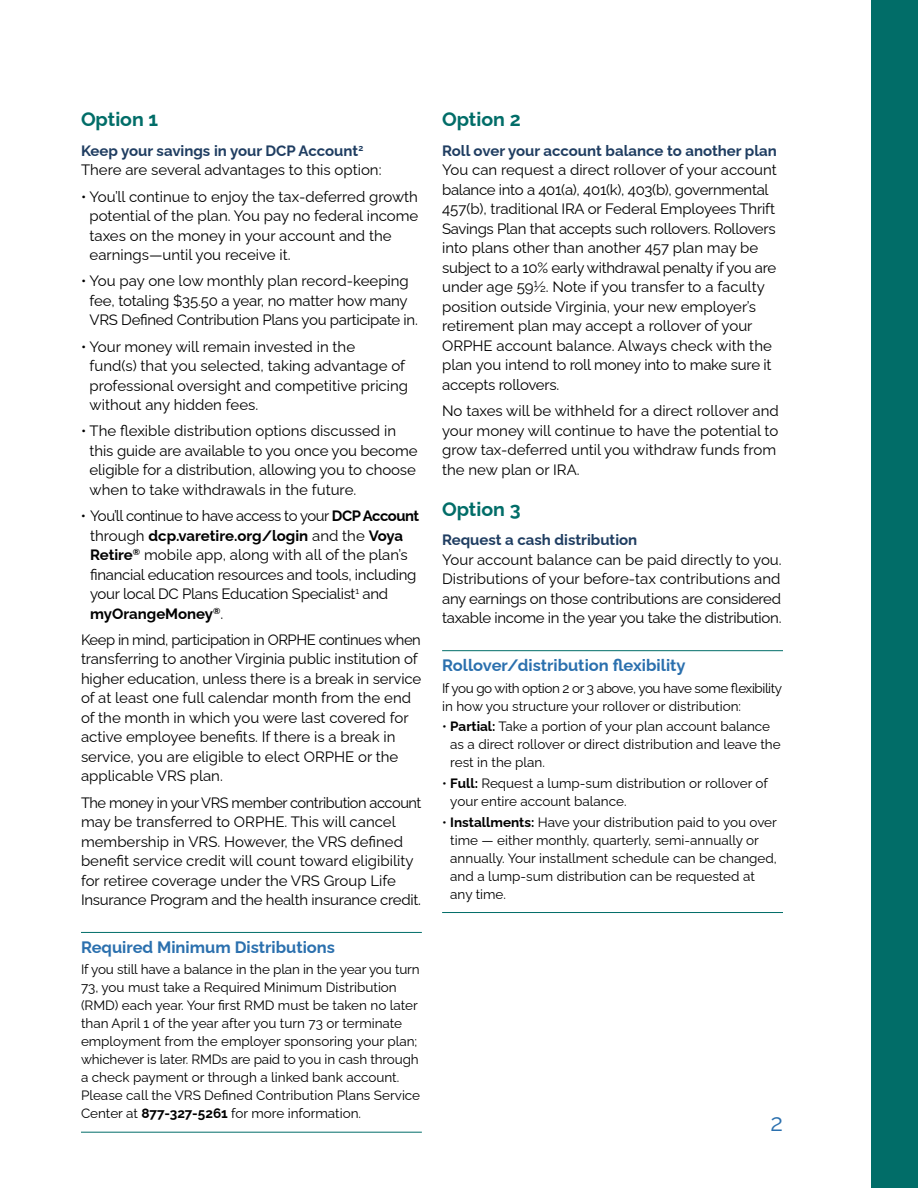
<style>
.page{position:relative;width:918px;height:1188px;background:#fff}
.page>*{position:absolute;margin:0;border:0;box-sizing:border-box;transform-origin:0 0}
.t1{font:24px "Raleway";color:#2b70ae}
.t2{font:700 19.5px "Raleway";color:#016d68}
.t3{font:700 16.5px "Raleway";color:#2b70ae}
.t4{font:15px/19.5px "Raleway";letter-spacing:-.01em;color:#000}
.t5{font:700 15px "Raleway";color:#1f3d61}
.t6{font:13.5px/18px "Raleway";color:#000}
.t7{font:13.5px/18px "Raleway";letter-spacing:-.02em;color:#000}
.s1{font-weight:700;color:#1f3d61}
.s2{font-weight:700}
</style>
<div class="page">
<hr style="left:81px;top:932px;width:341px;height:1px;background:#016d68">
<hr style="left:81px;top:1132px;width:341px;height:1px;background:#016d68">
<hr style="left:442px;top:650px;width:341px;height:1px;background:#016d68">
<hr style="left:442px;top:912px;width:341px;height:1px;background:#016d68">
<div style="left:872px;top:0;width:46px;height:1188px;background:#016d68"></div>
<h2 class="t2" style="left:81px;top:104px;width:79px">Option 1</h2>
<p class="t4" style="left:81px;top:139px;width:302px"><span class="s1">Keep your savings in your DCP Account</span><sup>2<br></sup>There are several advantages to this option:</p>
<p class="t4" style="left:90px;top:185px;width:330px;text-indent:-9px">• You’ll continue to enjoy the tax-deferred growth potential of the plan. You pay no federal income taxes on the money in your account and the earnings—until you receive it.</p>
<p class="t4" style="left:90px;top:270px;width:330px;text-indent:-9px">• You pay one low monthly plan record-keeping fee, totaling $35.50 a year, no matter how many<br>VRS Defined Contribution Plans you participate in.</p>
<p class="t4" style="left:90px;top:335px;width:320px;text-indent:-9px">• Your money will remain invested in the<br>fund(s) that you selected, taking advantage of professional oversight and competitive pricing without any hidden fees.</p>
<p class="t4" style="left:90px;top:420px;width:329px;text-indent:-9px">• The flexible distribution options discussed in this guide are available to you once you become eligible for a distribution, allowing you to choose when to take withdrawals in the future.</p>
<p class="t4" style="left:90px;top:504px;width:331px;text-indent:-9px">• You’ll continue to have access to your <span class="s2">DCP Account </span>through <span class="s2">dcp.varetire.org/login</span> and the <span class="s2">Voya Retire</span><sup>®</sup> mobile app, along with all of the plan’s financial education resources and tools, including your local DC Plans Education Specialist<sup>1</sup> and <span class="s2">myOrangeMoney</span><sup>®</sup>.</p>
<p class="t4" style="left:81px;top:628px;width:342px">Keep in mind, participation in ORPHE continues when transferring to another Virginia public institution of higher education, unless there is a break in service of at least one full calendar month from the end of the month in which you were last covered for active employee benefits. If there is a break in service, you are eligible to elect ORPHE or the applicable VRS plan.</p>
<p class="t4" style="left:81px;top:791px;width:342px">The money in your VRS member contribution account may be transferred to ORPHE. This will cancel membership in VRS. However, the VRS defined benefit service credit will count toward eligibility for retiree coverage under the VRS Group Life Insurance Program and the health insurance credit.</p>
<p class="t3" style="left:81px;top:934px;width:256px">Required Minimum Distributions</p>
<p class="t6" style="left:81px;top:959px;width:341px">If you still have a balance in the plan in the year you turn 73, you must take a Required Minimum Distribution (RMD) each year. Your first RMD must be taken no later than April 1 of the year after you turn 73 or terminate employment from the employer sponsoring your plan; whichever is later. RMDs are paid to you in cash through a check payment or through a linked bank account.<br>Please call the VRS Defined Contribution Plans Service Center at <span class="s2">877-327-5261</span> for more information.</p>
<h2 class="t2" style="left:442px;top:104px;width:80px">Option 2</h2>
<p class="t5" style="left:442px;top:139px;width:336px">Roll over your account balance to another plan</p>
<p class="t4" style="left:442px;top:159px;width:336px">You can request a direct rollover of your account balance into a 401(a), 401(k), 403(b), governmental 457(b), traditional IRA or Federal Employees Thrift Savings Plan that accepts such rollovers. Rollovers into plans other than another 457 plan may be subject to a 10% early withdrawal penalty if you are under age 59½. Note if you transfer to a faculty position outside Virginia, your new employer’s retirement plan may accept a rollover of your ORPHE account balance. Always check with the plan you intend to roll money into to make sure it accepts rollovers.</p>
<p class="t4" style="left:442px;top:399px;width:338px">No taxes will be withheld for a direct rollover and your money will continue to have the potential to grow tax-deferred until you withdraw funds from the new plan or IRA.</p>
<h2 class="t2" style="left:442px;top:494px;width:80px">Option 3</h2>
<p class="t5" style="left:442px;top:528px;width:197px">Request a cash distribution</p>
<p class="t4" style="left:442px;top:548px;width:341px;text-align:justify">Your account balance can be paid directly to you.<br>Distributions of your before-tax contributions and any earnings on those contributions are considered taxable income in the year you take the distribution.</p>
<p class="t3" style="left:442px;top:653px;width:245px">Rollover/distribution flexibility</p>
<p class="t7" style="left:442px;top:677px;width:342px">If you go with option 2 or 3 above, you have some flexibility in how you structure your rollover or distribution:</p>
<p class="t6" style="left:450px;top:716px;width:332px;text-indent:-8px">• <span class="s2">Partial:</span> Take a portion of your plan account balance as a direct rollover or direct distribution and leave the rest in the plan.</p>
<p class="t6" style="left:450px;top:773px;width:319px;text-indent:-8px">• <span class="s2">Full:</span> Request a lump-sum distribution or rollover of your entire account balance.</p>
<p class="t6" style="left:450px;top:811px;width:328px;text-indent:-8px">• <span class="s2">Installments:</span> Have your distribution paid to you over time — either monthly, quarterly, semi-annually or annually. Your installment schedule can be changed, and a lump-sum distribution can be requested at any time.</p>
<h1 class="t1" style="left:770px;top:1103px;width:14px">2</h1>
</div>
